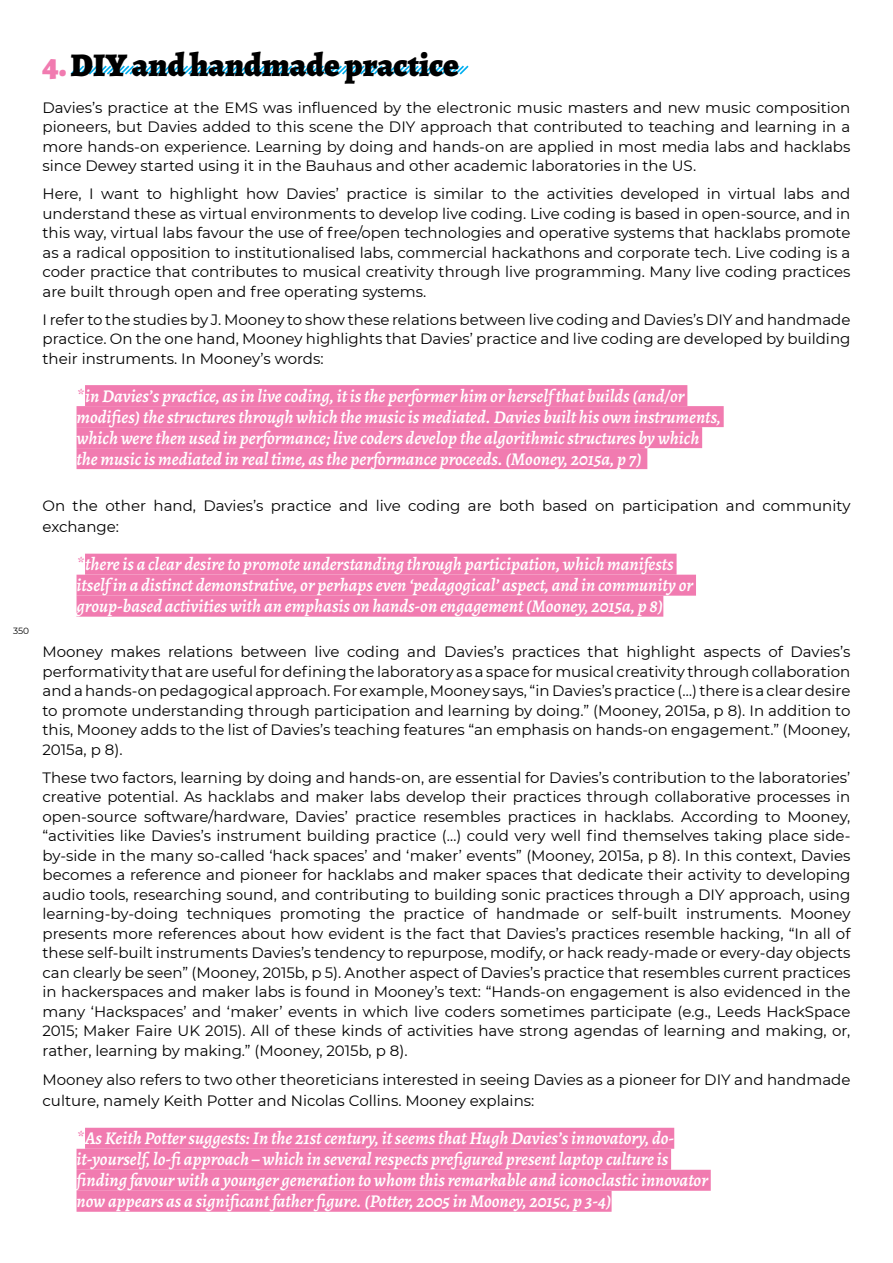
<style>
.page{position:relative;width:893px;height:1263px;background:#fff}
.page>*{position:absolute;margin:0;border:0;box-sizing:border-box;transform-origin:0 0}
.t1{font:900 33px "Alegreya";color:#000}
.t2{font:italic 600 18px/21px "Alegreya";color:#fff}
.t3{font:15px/19.5px "Montserrat";color:#000;text-align:justify}
.t4{font:9px "Montserrat";color:#000}
.s1{color:#f17bb0}
.s2{font-weight:400;color:#f17bb0}
</style>
<div class="page">
<svg style="left:70px;top:65px;width:399px;height:10px"></svg>
<div style="left:85px;top:385px;width:602px;height:21px;background:#f17bb0"></div>
<div style="left:77px;top:406px;width:647px;height:21px;background:#f17bb0"></div>
<div style="left:77px;top:427px;width:625px;height:21px;background:#f17bb0"></div>
<div style="left:77px;top:448px;width:570px;height:21px;background:#f17bb0"></div>
<div style="left:85px;top:554px;width:592px;height:21px;background:#f17bb0"></div>
<div style="left:77px;top:575px;width:619px;height:21px;background:#f17bb0"></div>
<div style="left:77px;top:596px;width:586px;height:21px;background:#f17bb0"></div>
<div style="left:85px;top:1128px;width:589px;height:21px;background:#f17bb0"></div>
<div style="left:77px;top:1149px;width:594px;height:21px;background:#f17bb0"></div>
<div style="left:77px;top:1170px;width:634px;height:21px;background:#f17bb0"></div>
<div style="left:77px;top:1191px;width:535px;height:21px;background:#f17bb0"></div>
<p class="t4" style="left:13px;top:625px;width:18px">350</p>
<h1 class="t1" style="left:43px;top:44px;width:418px"><span class="s1">4.</span> DIY and handmade practice</h1>
<p class="t3" style="left:43px;top:97px;width:809px">Davies’s practice at the EMS was influenced by the electronic music masters and new music composition pioneers, but Davies added to this scene the DIY approach that contributed to teaching and learning in a more hands-on experience. Learning by doing and hands-on are applied in most media labs and hacklabs since Dewey started using it in the Bauhaus and other academic laboratories in the US.</p>
<p class="t3" style="left:43px;top:183px;width:809px">Here, I want to highlight how Davies’ practice is similar to the activities developed in virtual labs and understand these as virtual environments to develop live coding. Live coding is based in open-source, and in this way, virtual labs favour the use of free/open technologies and operative systems that hacklabs promote as a radical opposition to institutionalised labs, commercial hackathons and corporate tech. Live coding is a coder practice that contributes to musical creativity through live programming. Many live coding practices are built through open and free operating systems.</p>
<p class="t3" style="left:43px;top:309px;width:809px">I refer to the studies by J. Mooney to show these relations between live coding and Davies’s DIY and handmade practice. On the one hand, Mooney highlights that Davies’ practice and live coding are developed by building their instruments. In Mooney’s words:</p>
<p class="t2" style="left:77px;top:385px;width:646px"><span class="s2">*</span>in Davies’s practice, as in live coding, it is the performer him or herself that builds (and/or modifies) the structures through which the music is mediated. Davies built his own instruments, which were then used in performance; live coders develop the algorithmic structures by which the music is mediated in real time, as the performance proceeds. (Mooney, 2015a, p 7)</p>
<p class="t3" style="left:43px;top:495px;width:809px;line-height:21px">On the other hand, Davies’s practice and live coding are both based on participation and community exchange:</p>
<p class="t2" style="left:77px;top:553px;width:618px"><span class="s2">*</span>there is a clear desire to promote understanding through participation, which manifests itself in a distinct demonstrative, or perhaps even ‘pedagogical’ aspect, and in community or group-based activities with an emphasis on hands-on engagement (Mooney, 2015a, p 8)</p>
<p class="t3" style="left:43px;top:641px;width:809px">Mooney makes relations between live coding and Davies’s practices that highlight aspects of Davies’s performativity that are useful for defining the laboratory as a space for musical creativity through collaboration and a hands-on pedagogical approach. For example, Mooney says, “in Davies’s practice (…) there is a clear desire to promote understanding through participation and learning by doing.” (Mooney, 2015a, p 8). In addition to this, Mooney adds to the list of Davies’s teaching features “an emphasis on hands-on engagement.” (Mooney, 2015a, p 8).</p>
<p class="t3" style="left:43px;top:767px;width:809px">These two factors, learning by doing and hands-on, are essential for Davies’s contribution to the laboratories’ creative potential. As hacklabs and maker labs develop their practices through collaborative processes in open-source software/hardware, Davies’ practice resembles practices in hacklabs. According to Mooney, “activities like Davies’s instrument building practice (…) could very well find themselves taking place side&shy;by-side in the many so-called ‘hack spaces’ and ‘maker’ events” (Mooney, 2015a, p 8). In this context, Davies becomes a reference and pioneer for hacklabs and maker spaces that dedicate their activity to developing audio tools, researching sound, and contributing to building sonic practices through a DIY approach, using learning-by-doing techniques promoting the practice of handmade or self-built instruments. Mooney presents more references about how evident is the fact that Davies’s practices resemble hacking, “In all of these self-built instruments Davies’s tendency to repurpose, modify, or hack ready-made or every-day objects can clearly be seen” (Mooney, 2015b, p 5). Another aspect of Davies’s practice that resembles current practices in hackerspaces and maker labs is found in Mooney’s text: “Hands-on engagement is also evidenced in the many ‘Hackspaces’ and ‘maker’ events in which live coders sometimes participate (e.g., Leeds HackSpace 2015; Maker Faire UK 2015). All of these kinds of activities have strong agendas of learning and making, or, rather, learning by making.” (Mooney, 2015b, p 8).</p>
<p class="t3" style="left:43px;top:1069px;width:809px;line-height:21px">Mooney also refers to two other theoreticians interested in seeing Davies as a pioneer for DIY and handmade culture, namely Keith Potter and Nicolas Collins. Mooney explains:</p>
<p class="t2" style="left:77px;top:1127px;width:633px"><span class="s2">*</span>As Keith Potter suggests: In the 21st century, it seems that Hugh Davies’s innovatory, do&shy;it-yourself, lo-fi approach – which in several respects prefigured present laptop culture is finding favour with a younger generation to whom this remarkable and iconoclastic innovator now appears as a significant father figure. (Potter, 2005 in Mooney, 2015c, p 3-4)</p>
</div>
